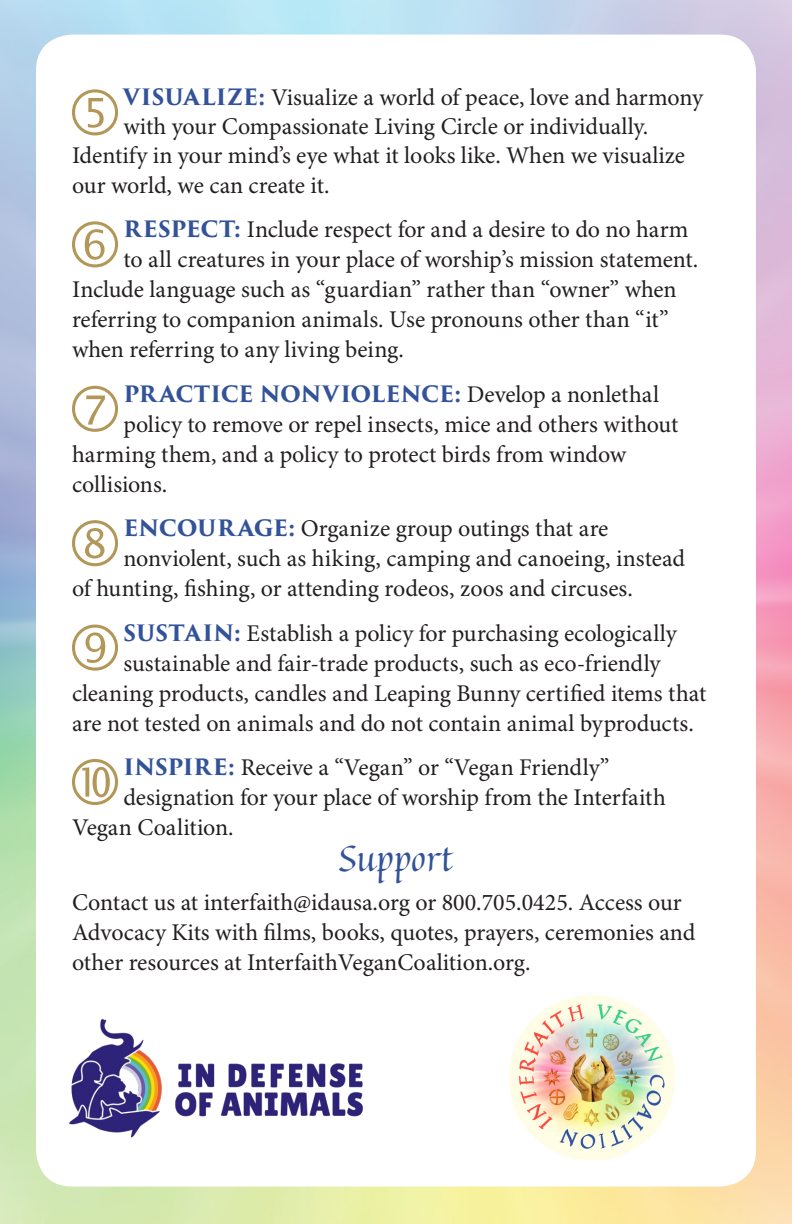
<style>
.page{position:relative;width:792px;height:1224px;background:#fff}
.page>*{position:absolute;margin:0;border:0;box-sizing:border-box;transform-origin:0 0}
.headline{font:36px "Quintessential";color:#335399}
.body_w_numbers{font:24px/30px "Minion Pro";letter-spacing:-.005em;color:#231f20}
.Body_text{font:24px/30px "Minion Pro";color:#231f20}
.body_w_numbers-2{font:700 22px "Trajan Pro 3";letter-spacing:-.005em;color:#335399}
.s1{font-family:"Trajan Pro 3";font-weight:700;font-size:22px;color:#335399}
.s2{font-family:"Minion Pro";font-weight:400;font-size:24px;color:#231f20}
</style>
<div class="page">
<img style="left:510px;top:995px;width:164px;height:164px">
<img style="left:69px;top:1018px;width:294px;height:120px">
<p class="body_w_numbers" style="left:123px;top:84px;width:581px"><span class="s1">VISUALIZE:</span> Visualize a world of peace, love and harmony</p>
<p class="body_w_numbers" style="left:123px;top:113px;width:526px">with your Compassionate Living Circle or individually.</p>
<p class="body_w_numbers" style="left:72px;top:141px;width:615px">Identify in your mind’s eye what it looks like. When we visualize</p>
<p class="body_w_numbers" style="left:72px;top:171px;width:259px">our world, we can create it.</p>
<p class="body_w_numbers" style="left:123px;top:216px;width:567px"><span class="s1">RESPECT:</span> Include respect for and a desire to do no harm</p>
<p class="body_w_numbers" style="left:123px;top:246px;width:576px">to all creatures in your place of worship’s mission statement.</p>
<p class="body_w_numbers" style="left:72px;top:276px;width:606px">Include language such as “guardian” rather than “owner” when</p>
<p class="body_w_numbers" style="left:72px;top:306px;width:598px">referring to companion animals. Use pronouns other than “it”</p>
<p class="body_w_numbers" style="left:72px;top:336px;width:333px">when referring to any living being.</p>
<p class="body_w_numbers-2" style="left:123px;top:378px;width:537px">PRACTICE NONVIOLENCE: <span class="s2">Develop a nonlethal</span></p>
<p class="body_w_numbers" style="left:72px;top:410px;width:608px;text-indent:51px">policy to remove or repel insects, mice and others without harming them, and a policy to protect birds from window collisions.</p>
<p class="body_w_numbers" style="left:123px;top:515px;width:487px"><span class="s1">ENCOURAGE:</span> Organize group outings that are</p>
<p class="body_w_numbers" style="left:123px;top:545px;width:563px">nonviolent, such as hiking, camping and canoeing, instead</p>
<p class="body_w_numbers" style="left:72px;top:575px;width:563px">of hunting, fishing, or attending rodeos, zoos and circuses.</p>
<p class="body_w_numbers" style="left:123px;top:619px;width:555px"><span class="s1">SUSTAIN:</span> Establish a policy for purchasing ecologically</p>
<p class="body_w_numbers" style="left:123px;top:649px;width:539px">sustainable and fair-trade products, such as eco-friendly</p>
<p class="body_w_numbers" style="left:72px;top:679px;width:636px">cleaning products, candles and Leaping Bunny certified items that</p>
<p class="body_w_numbers" style="left:72px;top:709px;width:623px">are not tested on animals and do not contain animal byproducts.</p>
<p class="body_w_numbers" style="left:123px;top:753px;width:488px"><span class="s1">INSPIRE:</span> Receive a “Vegan” or “Vegan Friendly”</p>
<p class="body_w_numbers" style="left:123px;top:783px;width:544px">designation for your place of worship from the Interfaith</p>
<p class="body_w_numbers" style="left:72px;top:813px;width:163px">Vegan Coalition.</p>
<p class="headline" style="left:339px;top:830px;width:116px">Support</p>
<p class="Body_text" style="left:72px;top:888px;width:625px">Contact us at interfaith@idausa.org or 800.705.0425. Access our<br>Advocacy Kits with films, books, quotes, prayers, ceremonies and other resources at InterfaithVeganCoalition.org.</p>
</div>
